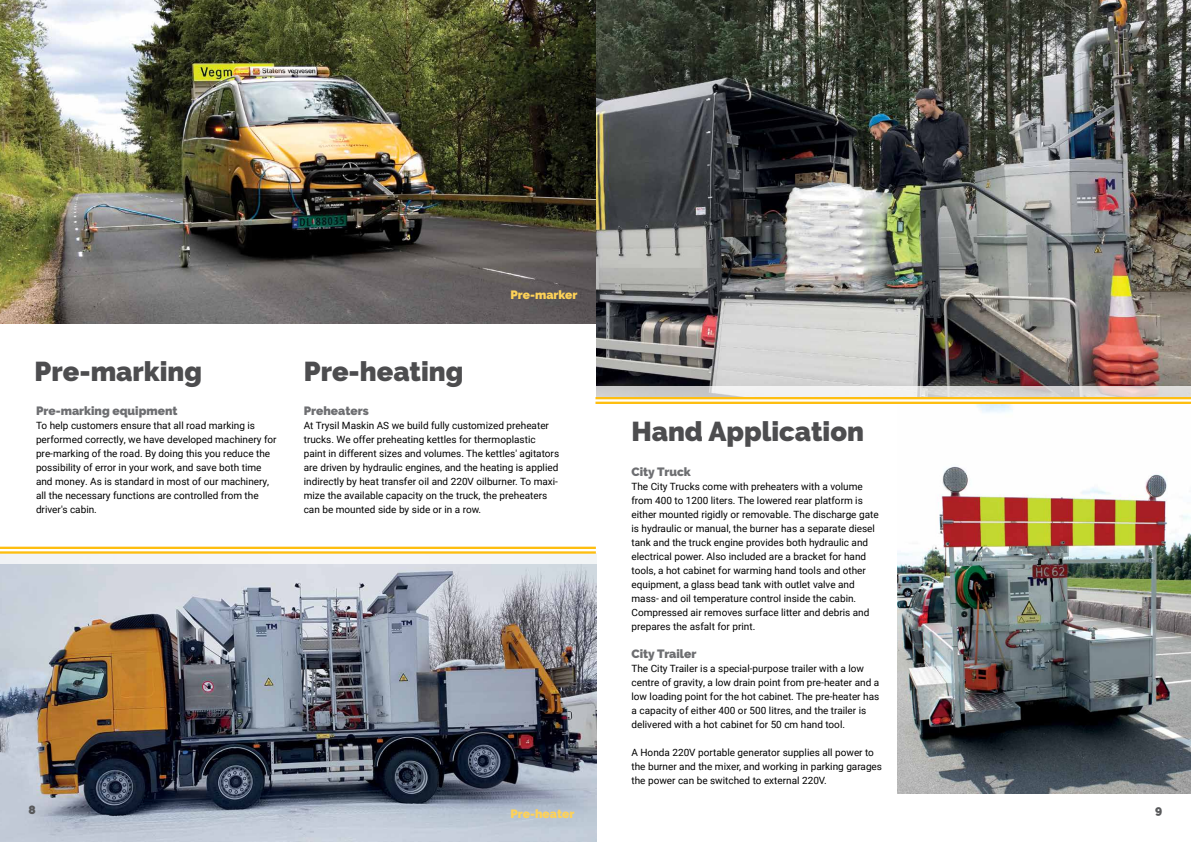
<style>
.page{position:relative;width:1191px;height:842px;background:#fff}
.page>*{position:absolute;margin:0;border:0;box-sizing:border-box;transform-origin:0 0}
.t1{font:900 27.2px "Raleway";color:#4d4d4f}
.t2{font:900 12px "Raleway";color:#6d6e71}
.t3{font:900 12px "Raleway";color:#fed258}
.t4{font:900 12px "Raleway";color:#58595b}
.t5{font:10px/14px "Roboto";color:#000}
</style>
<div class="page">
<img style="left:898px;top:404px;width:293px;height:390px">
<img style="left:0;top:564px;width:596px;height:278px">
<img style="left:0;top:0;width:596px;height:324px">
<img style="left:596px;top:0;width:595px;height:387px">
<div style="left:0;top:554px;width:596px;height:10px;background:#f4f5f7"></div>
<hr style="left:0;top:551px;width:596px;height:3px;background:#febe10">
<hr style="left:0;top:547px;width:596px;height:2px;background:#febe10">
<hr style="left:595px;top:397px;width:596px;height:2px;background:#febe10">
<hr style="left:595px;top:402px;width:596px;height:2px;background:#febe10">
<svg style="left:596px;top:387px;width:595px;height:10px"></svg>
<h1 class="t1" style="left:35px;top:355px;width:169px">Pre-marking</h1>
<h1 class="t1" style="left:304px;top:355px;width:161px">Pre-heating</h1>
<p class="t3" style="left:510px;top:288px;width:69px">Pre-marker</p>
<p class="t2" style="left:36px;top:404px;width:143px">Pre-marking equipment</p>
<p class="t5" style="left:36px;top:418px;width:242px">To help customers ensure that all road marking is performed correctly, we have developed machinery for pre-marking of the road. By doing this you reduce the possibility of error in your work, and save both time and money. As is standard in most of our machinery, all the necessary functions are controlled from the driver's cabin.</p>
<p class="t2" style="left:304px;top:404px;width:66px">Preheaters</p>
<p class="t5" style="left:304px;top:418px;width:257px">At Trysil Maskin AS we build fully customized preheater trucks. We offer preheating kettles for thermoplastic paint in different sizes and volumes. The kettles' agitators are driven by hydraulic engines, and the heating is applied indirectly by heat transfer oil and 220V oilburner. To maxi&shy;mize the available capacity on the truck, the preheaters can be mounted side by side or in a row.</p>
<h1 class="t1" style="left:631px;top:416px;width:234px">Hand Application</h1>
<p class="t2" style="left:631px;top:465px;width:61px">City Truck</p>
<p class="t5" style="left:631px;top:479px;width:249px">The City Trucks come with preheaters with a volume from 400 to 1200 liters. The lowered rear platform is either mounted rigidly or removable. The discharge gate is hydraulic or manual, the burner has a separate diesel tank and the truck engine provides both hydraulic and electrical power. Also included are a bracket for hand tools, a hot cabinet for warming hand tools and other equipment, a glass bead tank with outlet valve and -- mass- and oil temperature control inside the cabin.<br>Compressed air removes surface litter and debris and prepares the asfalt for print.</p>
<p class="t2" style="left:631px;top:647px;width:66px">City Trailer</p>
<p class="t5" style="left:631px;top:661px;width:249px">The City Trailer is a special-purpose trailer with a low centre of gravity, a low drain point from pre-heater and a low loading point for the hot cabinet. The pre-heater has a capacity of either 400 or 500 litres, and the trailer is delivered with a hot cabinet for 50 cm hand tool.</p>
<p class="t5" style="left:631px;top:745px;width:252px">A Honda 220V portable generator supplies all power to the burner and the mixer, and working in parking garages the power can be switched to external 220V.</p>
<p class="t4" style="left:28px;top:802px;width:9px">8</p>
<p class="t4" style="left:1155px;top:802px;width:9px">9</p>
<p class="t3" style="left:510px;top:807px;width:65px">Pre-heater</p>
</div>
